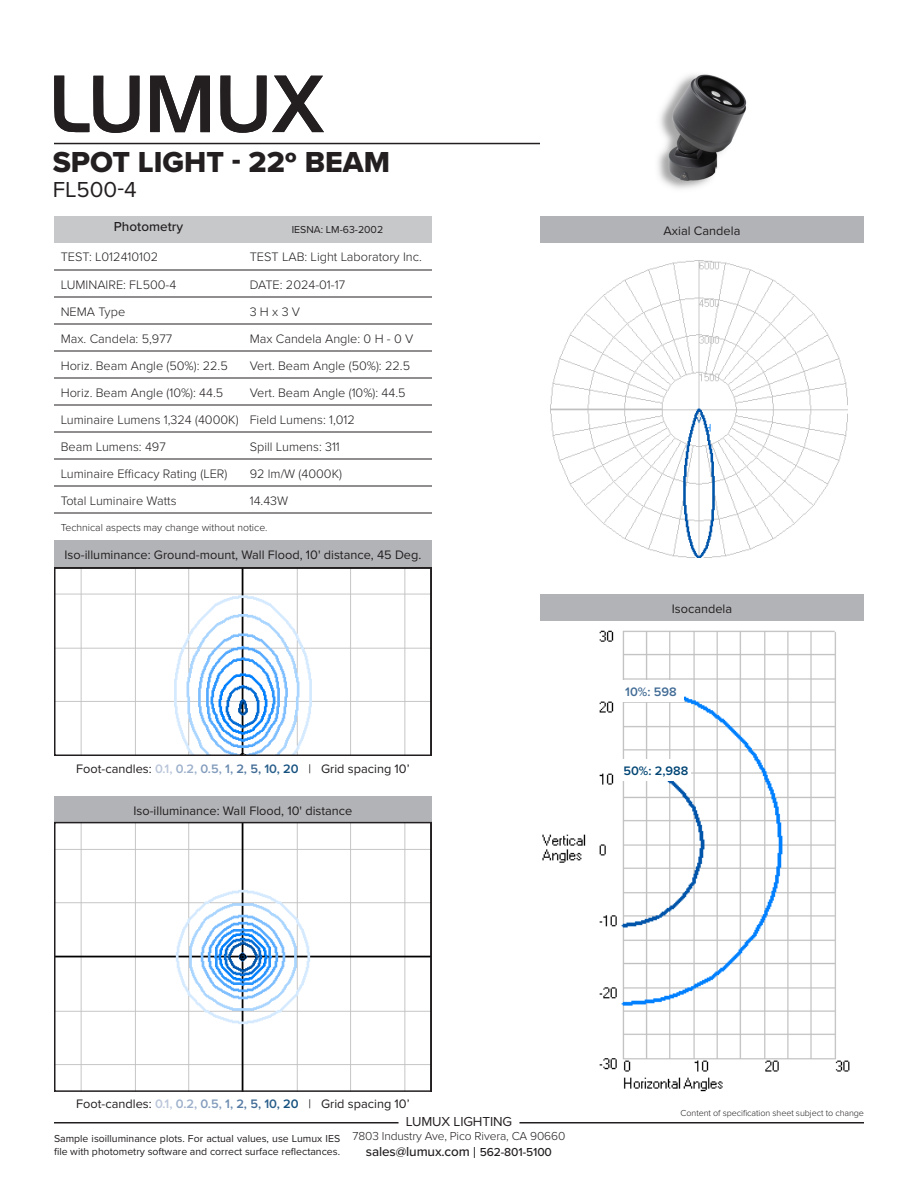
<style>
.page{position:relative;width:918px;height:1188px;background:#fff}
.page>*{position:absolute;margin:0;border:0;box-sizing:border-box;transform-origin:0 0}
.t1{font:30px "Proxima Nova Extrabld";color:#231f20}
.t2{font:22.5px "Proxima Nova";color:#231f20}
.A_Head{font:500 13.5px "Proxima Nova";letter-spacing:-.01em;color:#231f20}
.t3{font:13.5px "Proxima Nova";letter-spacing:-.01em;color:#231f20}
.t4{font:300 12.75px "Proxima Nova";color:#231f20}
.t5{font:12.75px "Proxima Nova";color:#231f20}
.t6{font:600 12.75px "Proxima Nova";color:#004574}
.t7{font:600 12.75px "Proxima Nova";color:#426c96}
.t8{font:300 12px "Proxima Nova";letter-spacing:-.01em;color:#231f20}
.A_Head-2{font:10.5px/12.6px "Proxima Nova";color:#231f20}
.t9{font:300 10.5px "Proxima Nova";color:#231f20}
.t10{font:300 9px "Proxima Nova";letter-spacing:-.01em;color:#231f20}
.s1{font-weight:600;color:#bac6da}
.s2{font-weight:600;color:#9db0cb}
.s3{font-weight:600;color:#849dbd}
.s4{font-weight:600;color:#6c8cb0}
.s5{font-weight:600;color:#567ba3}
.s6{font-weight:600;color:#426c96}
.s7{font-weight:600;color:#285e8a}
.s8{font-weight:600;color:#15517f}
.s9{font-weight:300;font-size:16.5px}
.s10{font-size:12px}
</style>
<div class="page">
<hr style="left:54px;top:143px;width:486px;height:1px;background:#231f20">
<hr style="left:519px;top:1122px;width:345px;height:2px;background:#231f20">
<hr style="left:54px;top:1122px;width:345px;height:2px;background:#231f20">
<svg style="left:54px;top:76px;width:86px;height:57px"></svg>
<svg style="left:150px;top:76px;width:60px;height:56px"></svg>
<svg style="left:220px;top:76px;width:104px;height:57px"></svg>
<img style="left:542px;top:630px;width:308px;height:462px">
<div style="left:540px;top:594px;width:324px;height:27px;background:#b2b3b7"></div>
<div style="left:619px;top:681px;width:64px;height:21px;background:#fff"></div>
<div style="left:620px;top:759px;width:70px;height:22px;background:#fff"></div>
<div style="left:54px;top:796px;width:378px;height:28px;background:#b2b3b7"></div>
<div style="left:54px;top:216px;width:378px;height:27px;background:#c7c8ca"></div>
<hr style="left:243px;top:270px;width:189px;height:1px;background:#231f20">
<hr style="left:243px;top:297px;width:189px;height:1px;background:#231f20">
<hr style="left:243px;top:432px;width:189px;height:1px;background:#231f20">
<hr style="left:243px;top:459px;width:189px;height:1px;background:#231f20">
<hr style="left:243px;top:486px;width:189px;height:1px;background:#231f20">
<hr style="left:243px;top:513px;width:189px;height:1px;background:#231f20">
<hr style="left:54px;top:270px;width:189px;height:1px;background:#231f20">
<hr style="left:54px;top:297px;width:189px;height:1px;background:#231f20">
<hr style="left:54px;top:432px;width:189px;height:1px;background:#231f20">
<hr style="left:54px;top:459px;width:189px;height:1px;background:#231f20">
<hr style="left:54px;top:486px;width:189px;height:1px;background:#231f20">
<hr style="left:54px;top:513px;width:189px;height:1px;background:#231f20">
<hr style="left:54px;top:324px;width:189px;height:1px;background:#231f20">
<hr style="left:243px;top:324px;width:189px;height:1px;background:#231f20">
<hr style="left:54px;top:351px;width:189px;height:1px;background:#231f20">
<hr style="left:243px;top:351px;width:189px;height:1px;background:#231f20">
<hr style="left:54px;top:378px;width:189px;height:1px;background:#231f20">
<hr style="left:243px;top:378px;width:189px;height:1px;background:#231f20">
<hr style="left:54px;top:405px;width:189px;height:1px;background:#231f20">
<hr style="left:243px;top:405px;width:189px;height:1px;background:#231f20">
<div style="left:540px;top:216px;width:324px;height:27px;background:#b2b3b7"></div>
<img style="left:551px;top:260px;width:297px;height:297px">
<div style="left:54px;top:540px;width:378px;height:27px;background:#b2b3b7"></div>
<img style="left:57px;top:570px;width:372px;height:183px">
<div style="left:54px;top:567px;width:378px;height:189px;border:2px solid #231f20"></div>
<img style="left:658px;top:74px;width:89px;height:115px">
<img style="left:57px;top:825px;width:372px;height:264px">
<div style="left:54px;top:822px;width:378px;height:270px;border:2px solid #231f20"></div>
<p class="t1" style="left:53px;top:139px;width:339px">SPOT LIGHT - 22º BEAM</p>
<p class="t2" style="left:53px;top:172px;width:85px">FL500-4</p>
<p class="A_Head" style="left:114px;top:217px;width:71px">Photometry</p>
<p class="A_Head-2" style="left:292px;top:223px;width:93px">IESNA: LM-63-2002</p>
<p class="t4" style="left:61px;top:248px;width:99px">TEST: L012410102</p>
<p class="t4" style="left:250px;top:248px;width:174px">TEST LAB: Light Laboratory Inc.</p>
<p class="t4" style="left:61px;top:275px;width:117px">LUMINAIRE: FL500-4</p>
<p class="t4" style="left:250px;top:275px;width:97px">DATE: 2024-01-17</p>
<p class="t4" style="left:61px;top:302px;width:66px">NEMA Type</p>
<p class="t4" style="left:250px;top:302px;width:52px">3 H x 3 V</p>
<p class="t4" style="left:61px;top:329px;width:113px">Max. Candela: 5,977</p>
<p class="t4" style="left:250px;top:329px;width:165px">Max Candela Angle: 0 H - 0 V</p>
<p class="t4" style="left:61px;top:356px;width:169px">Horiz. Beam Angle (50%): 22.5</p>
<p class="t4" style="left:250px;top:356px;width:162px">Vert. Beam Angle (50%): 22.5</p>
<p class="t4" style="left:61px;top:383px;width:164px">Horiz. Beam Angle (10%): 44.5</p>
<p class="t4" style="left:250px;top:383px;width:157px">Vert. Beam Angle (10%): 44.5</p>
<p class="t4" style="left:61px;top:410px;width:179px">Luminaire Lumens 1,324 (4000K)</p>
<p class="t4" style="left:250px;top:410px;width:107px">Field Lumens: 1,012</p>
<p class="t4" style="left:61px;top:437px;width:107px">Beam Lumens: 497</p>
<p class="t4" style="left:250px;top:437px;width:92px">Spill Lumens: 311</p>
<p class="t4" style="left:61px;top:464px;width:168px">Luminaire Efficacy Rating (LER)</p>
<p class="t4" style="left:250px;top:464px;width:94px">92 lm/W (4000K)</p>
<p class="t4" style="left:61px;top:491px;width:117px">Total Luminaire Watts</p>
<p class="t4" style="left:250px;top:491px;width:40px">14.43W</p>
<p class="t9" style="left:61px;top:519px;width:208px">Technical aspects may change without notice.</p>
<p class="t5" style="left:65px;top:545px;width:358px">Iso-illuminance: Ground-mount, Wall Flood, 10' distance, 45 Deg.</p>
<p class="t5" style="left:76px;top:759px;width:335px">Foot-candles: <span class="s1">0.1,</span> <span class="s2">0.2,</span> <span class="s3">0.5,</span> <span class="s4">1,</span> <span class="s5">2,</span> <span class="s6">5,</span> <span class="s7">10,</span> <span class="s8">20</span> | Grid spacing 10’</p>
<p class="t5" style="left:134px;top:801px;width:220px">Iso-illuminance: Wall Flood, 10' distance</p>
<p class="t5" style="left:664px;top:221px;width:78px">Axial Candela</p>
<p class="t5" style="left:672px;top:599px;width:62px">Isocandela</p>
<p class="t7" style="left:625px;top:683px;width:53px">10%: 598</p>
<p class="t6" style="left:623px;top:761px;width:66px">50%: 2,988</p>
<p class="t5" style="left:76px;top:1094px;width:335px">Foot-candles: <span class="s1">0.1,</span> <span class="s2">0.2,</span> <span class="s3">0.5,</span> <span class="s4">1,</span> <span class="s5">2,</span> <span class="s6">5,</span> <span class="s7">10,</span> <span class="s8">20</span> | Grid spacing 10’</p>
<p class="A_Head-2" style="left:54px;top:1132px;width:288px">Sample isoilluminance plots. For actual values, use Lumux IES file with photometry software and correct surface reflectances.</p>
<p class="t3" style="left:406px;top:1111px;width:108px">LUMUX LIGHTING</p>
<p class="t8" style="left:353px;top:1127px;width:214px">7803 Industry Ave, Pico Rivera, CA 90660</p>
<p class="A_Head" style="left:366px;top:1141px;width:188px">sales@lumux.com <span class="s9">І</span> <span class="s10">562-801-5100</span></p>
<p class="t10" style="left:681px;top:1106px;width:185px">Content of specification sheet subject to change</p>
</div>
